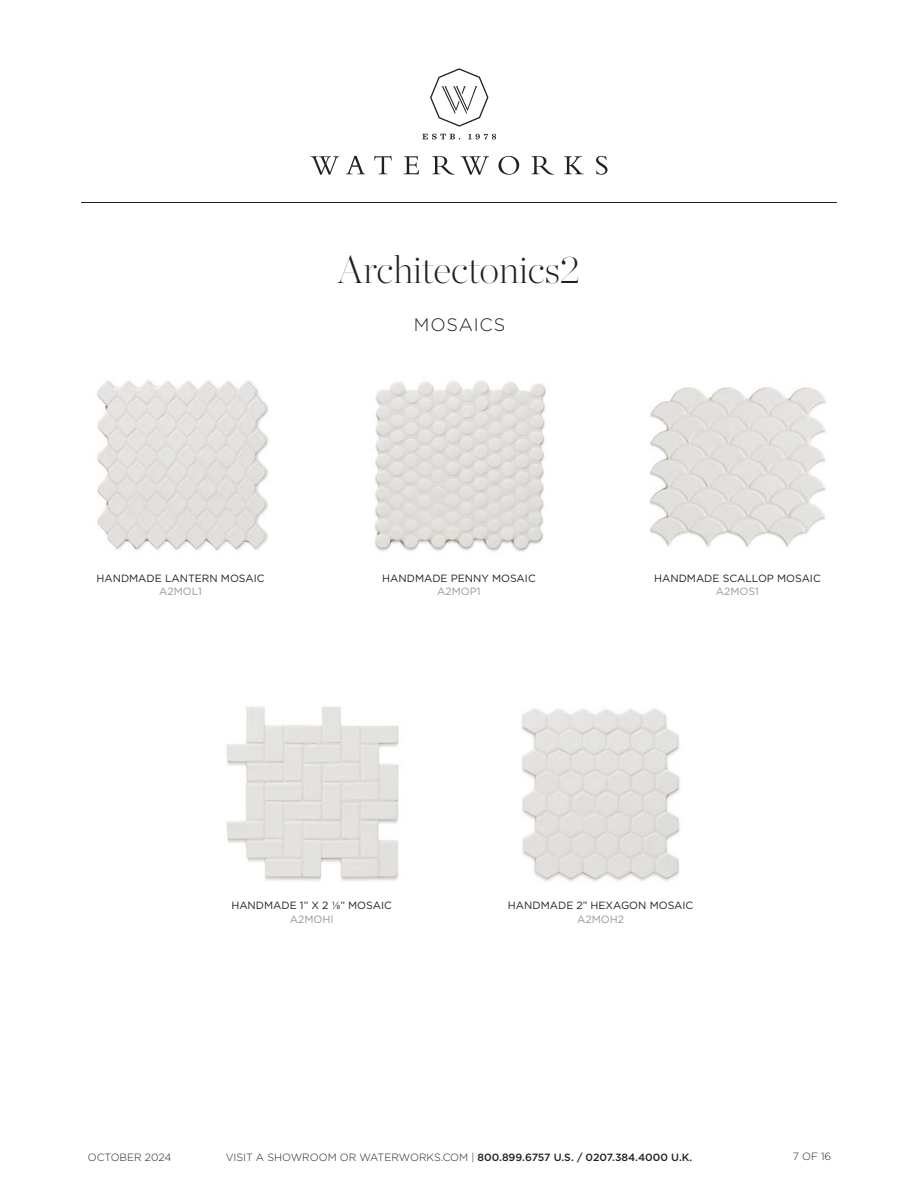
<style>
.page{position:relative;width:918px;height:1188px;background:#fff}
.page>*{position:absolute;margin:0;border:0;box-sizing:border-box;transform-origin:0 0}
.t1{font:39px "Chronicle Hairline";color:#231f20}
.t2{font:300 18px "Gotham";letter-spacing:.05em;color:#231f20}
.Measure{font:10.5px "Gotham";color:#231f20}
.t3{font:500 10.5px "Gotham";color:#231f20}
.Style_Number{font:10.5px "Gotham";color:#939598}
.t4{font:300 10.5px "Gotham";color:#231f20}
.s1{font-weight:300}
</style>
<div class="page">
<svg style="left:422px;top:134px;width:38px;height:6px"></svg>
<svg style="left:468px;top:134px;width:28px;height:5px"></svg>
<svg style="left:374px;top:156px;width:18px;height:18px"></svg>
<svg style="left:403px;top:156px;width:16px;height:18px"></svg>
<svg style="left:499px;top:156px;width:20px;height:19px"></svg>
<svg style="left:531px;top:156px;width:23px;height:19px"></svg>
<svg style="left:564px;top:156px;width:20px;height:18px"></svg>
<svg style="left:596px;top:156px;width:12px;height:19px"></svg>
<svg style="left:346px;top:156px;width:19px;height:18px"></svg>
<svg style="left:311px;top:156px;width:28px;height:19px"></svg>
<svg style="left:432px;top:156px;width:57px;height:19px"></svg>
<svg style="left:430px;top:68px;width:58px;height:59px"></svg>
<hr style="left:81px;top:202px;width:756px;height:1px;background:#231f20">
<img style="left:97px;top:380px;width:172px;height:173px">
<img style="left:375px;top:381px;width:171px;height:171px">
<img style="left:650px;top:387px;width:176px;height:161px">
<img style="left:226px;top:706px;width:173px;height:175px">
<img style="left:522px;top:708px;width:158px;height:174px">
<h1 class="t1" style="left:338px;top:240px;width:244px">Architectonics2</h1>
<p class="Measure" style="left:96px;top:571px;width:170px">HANDMADE LANTERN MOSAIC</p>
<p class="Style_Number" style="left:159px;top:585px;width:44px">A2MOL1</p>
<p class="t2" style="left:414px;top:313px;width:93px">MOSAICS</p>
<p class="Measure" style="left:382px;top:571px;width:155px">HANDMADE PENNY MOSAIC</p>
<p class="Style_Number" style="left:437px;top:585px;width:45px">A2MOP1</p>
<p class="Measure" style="left:654px;top:571px;width:168px">HANDMADE SCALLOP MOSAIC</p>
<p class="Style_Number" style="left:716px;top:585px;width:45px">A2MOS1</p>
<p class="Measure" style="left:231px;top:899px;width:162px">HANDMADE 1” X 2 1/8” MOSAIC</p>
<p class="Style_Number" style="left:290px;top:912px;width:45px">A2MOHI</p>
<p class="Measure" style="left:508px;top:899px;width:187px">HANDMADE 2” HEXAGON MOSAIC</p>
<p class="Style_Number" style="left:577px;top:912px;width:48px">A2MOH2</p>
<p class="t3" style="left:226px;top:1150px;width:468px"><span class="s1">VISIT A SHOWROOM OR WATERWORKS.COM |</span> 800.899.6757 U.S. / 0207.384.4000 U.K.</p>
<p class="t4" style="left:88px;top:1150px;width:85px">OCTOBER 2024</p>
<p class="t4" style="left:793px;top:1150px;width:40px">7 OF 16</p>
</div>
